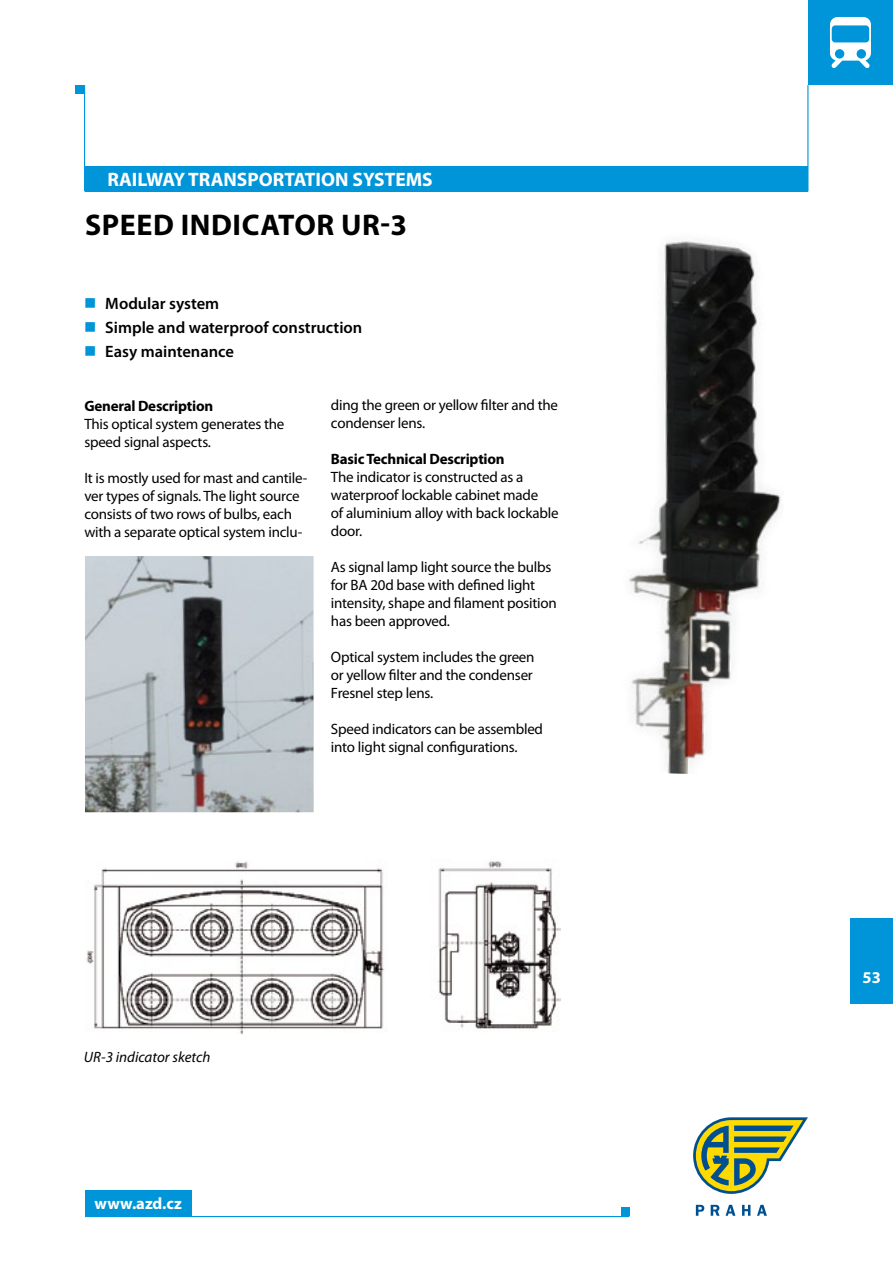
<style>
.page{position:relative;width:893px;height:1263px;background:#fff}
.page>*{position:absolute;margin:0;border:0;box-sizing:border-box;transform-origin:0 0}
.t1{font:700 30px "Myriad Pro";letter-spacing:.02em;color:#000}
.t2{font:700 19.5px "Myriad Pro";color:#fff}
.t3{font:600 16.5px "Myriad Pro";color:#000}
.t4{font:700 16.5px "Myriad Pro";color:#fff}
.t5{font:15px/18px "Myriad Pro";letter-spacing:-.015em;color:#000}
.t6{font:700 15px "Myriad Pro";letter-spacing:-.015em;color:#000}
.t7{font:italic 15px "Myriad Pro";color:#000}
.s1{color:#0095d8}
</style>
<div class="page">
<div style="left:85px;top:166px;width:723px;height:25px;background:#0095d8"></div>
<hr style="left:84px;top:85px;width:1px;height:106px;background:#0095d8">
<div style="left:75px;top:85px;width:9px;height:9px;background:#0095d8"></div>
<hr style="left:807px;top:85px;width:1px;height:106px;background:#0095d8">
<hr style="left:85px;top:1216px;width:544px;height:1px;background:#0095d8">
<div style="left:621px;top:1208px;width:8px;height:8px;background:#0095d8"></div>
<div style="left:85px;top:1191px;width:106px;height:25px;background:#0095d8"></div>
<svg style="left:693px;top:1117px;width:115px;height:77px"></svg>
<svg style="left:696px;top:1205px;width:8px;height:11px"></svg>
<svg style="left:711px;top:1205px;width:9px;height:11px"></svg>
<svg style="left:726px;top:1205px;width:9px;height:11px"></svg>
<svg style="left:742px;top:1205px;width:8px;height:11px"></svg>
<svg style="left:757px;top:1205px;width:10px;height:11px"></svg>
<div style="left:808px;top:0;width:85px;height:85px;background:#0095d8"></div>
<svg style="left:830px;top:17px;width:41px;height:51px"></svg>
<div style="left:850px;top:918px;width:43px;height:85px;background:#0095d8"></div>
<img style="left:86px;top:861px;width:474px;height:173px">
<img style="left:628px;top:240px;width:153px;height:534px">
<img style="left:85px;top:556px;width:229px;height:256px">
<h2 class="t2" style="left:107px;top:167px;width:327px">RAILWAY TRANSPORTATION SYSTEMS</h2>
<h1 class="t1" style="left:85px;top:205px;width:324px">SPEED INDICATOR UR-3</h1>
<p class="t3" style="left:84px;top:293px;width:137px"><span class="s1">■</span> Modular system</p>
<p class="t3" style="left:84px;top:317px;width:280px"><span class="s1">■</span> Simple and waterproof construction</p>
<p class="t3" style="left:84px;top:341px;width:151px"><span class="s1">■</span> Easy maintenance</p>
<p class="t5" style="left:331px;top:395px;width:229px">ding the green or yellow filter and the condenser lens.</p>
<p class="t6" style="left:331px;top:449px;width:175px">Basic Technical Description</p>
<p class="t5" style="left:331px;top:467px;width:229px">The indicator is constructed as a waterproof lockable cabinet made<br>of aluminium alloy with back lockable door.</p>
<p class="t5" style="left:331px;top:557px;width:227px">As signal lamp light source the bulbs for BA 20d base with defined light intensity, shape and filament position has been approved.</p>
<p class="t5" style="left:331px;top:647px;width:205px;text-align:justify">Optical system includes the green or yellow filter and the condenser Fresnel step lens.</p>
<p class="t5" style="left:331px;top:719px;width:214px">Speed indicators can be assembled into light signal configurations.</p>
<p class="t6" style="left:84px;top:396px;width:130px">General Description</p>
<p class="t5" style="left:84px;top:415px;width:202px">This optical system generates the speed signal aspects.</p>
<p class="t5" style="left:84px;top:469px;width:225px">It is mostly used for mast and cantile&shy;ver types of signals. The light source consists of two rows of bulbs, each with a separate optical system inclu-</p>
<p class="t7" style="left:84px;top:1048px;width:128px">UR-3 indicator sketch</p>
<p class="t4" style="left:95px;top:1193px;width:89px">www.azd.cz</p>
<p class="t4" style="left:863px;top:967px;width:20px">53</p>
</div>
